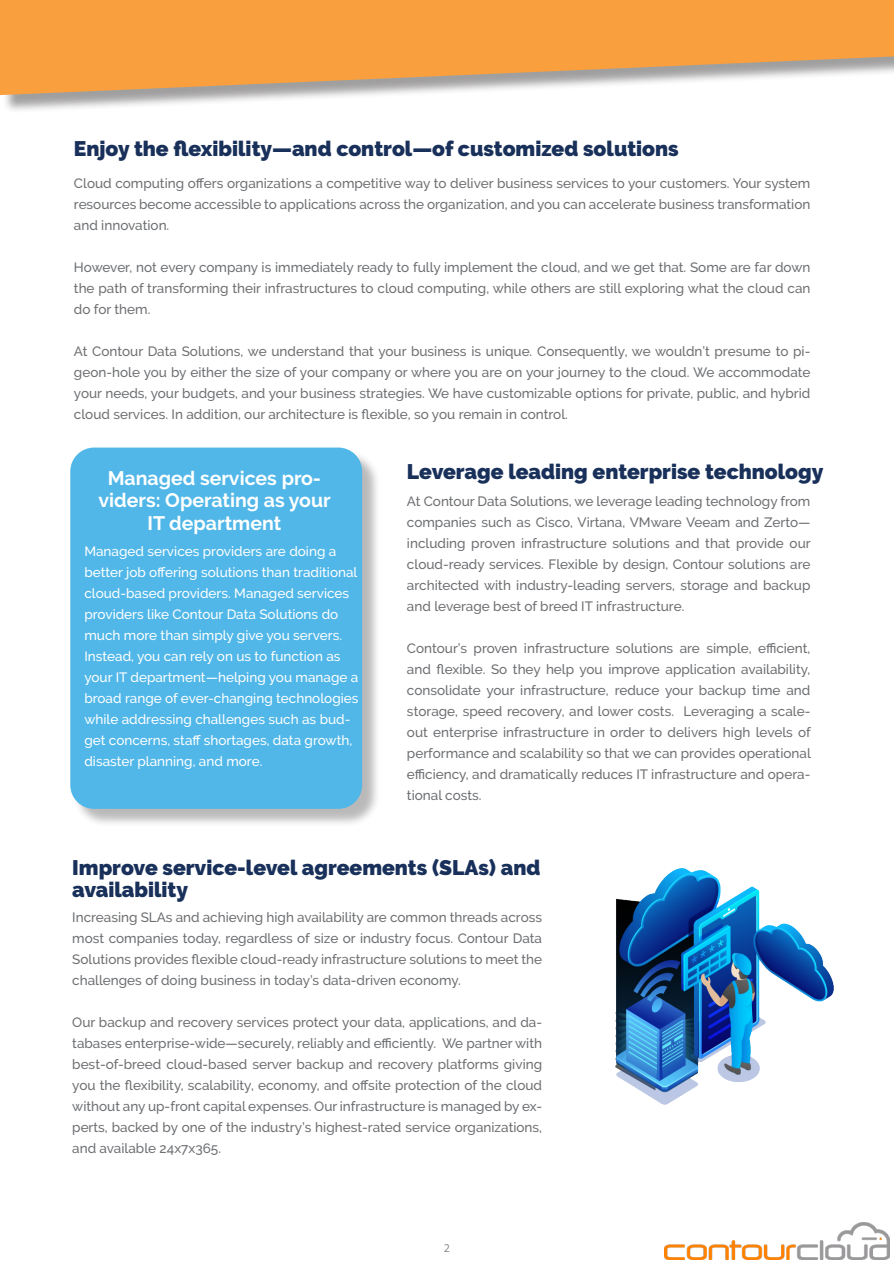
<style>
.page{position:relative;width:894px;height:1263px;background:#fff}
.page>*{position:absolute;margin:0;border:0;box-sizing:border-box;transform-origin:0 0}
.Paragraph_Style_2{font:900 21px/22.5px "Raleway";color:#18305a}
.Paragraph_Style_2-2{font:700 19.5px/22.5px "Raleway";color:#fff;text-align:center}
.Paragraph_Style_1{font:500 13.5px/21px "Raleway";color:#6d6f72;text-align:justify}
.Paragraph_Style_1-2{font:500 13.5px/21px "Raleway";color:#fff}
.t1{font:12px "Myriad Pro";color:#8d8f92}
</style>
<div class="page">
<div style="left:2px;top:2px;width:891px;height:111px;background:#231f20;opacity:.43"></div>
<svg style="left:0;top:0;width:893px;height:95px;fill:#f99f3e"></svg>
<div style="left:72px;top:450px;width:308px;height:377px;background:#231f20;opacity:.31"></div>
<div style="left:70px;top:447px;width:292px;height:362px;background:#50b7e8;border-radius:24px"></div>
<img style="left:615px;top:868px;width:218px;height:236px">
<img style="left:664px;top:1222px;width:224px;height:37px">
<p class="Paragraph_Style_2" style="left:74px;top:138px;width:606px">Enjoy the flexibility—and control—of customized solutions</p>
<p class="Paragraph_Style_1" style="left:74px;top:173px;width:737px">Cloud computing offers organizations a competitive way to deliver business services to your customers. Your system resources become accessible to applications across the organization, and you can accelerate business transformation and innovation.</p>
<p class="Paragraph_Style_1" style="left:74px;top:257px;width:737px">However, not every company is immediately ready to fully implement the cloud, and we get that. Some are far down the path of transforming their infrastructures to cloud computing, while others are still exploring what the cloud can do for them.</p>
<p class="Paragraph_Style_1" style="left:74px;top:341px;width:737px">At Contour Data Solutions, we understand that your business is unique. Consequently, we wouldn’t presume to pi&shy;geon-hole you by either the size of your company or where you are on your journey to the cloud. We accommodate your needs, your budgets, and your business strategies. We have customizable options for private, public, and hybrid cloud services. In addition, our architecture is flexible, so you remain in control.</p>
<p class="Paragraph_Style_2-2" style="left:98px;top:467px;width:233px">Managed services pro&shy;viders: Operating as your<br>IT department</p>
<p class="Paragraph_Style_1-2" style="left:84px;top:541px;width:275px">Managed services providers are doing a better job offering solutions than traditional cloud-based providers. Managed services providers like Contour Data Solutions do much more than simply give you servers.<br>Instead, you can rely on us to function as your IT department—helping you manage a broad range of ever-changing technologies while addressing challenges such as bud&shy;get concerns, staff shortages, data growth, disaster planning, and more.</p>
<p class="Paragraph_Style_2" style="left:407px;top:460px;width:418px">Leverage leading enterprise technology</p>
<p class="Paragraph_Style_1" style="left:407px;top:491px;width:405px">At Contour Data Solutions, we leverage leading technology from companies such as Cisco, Virtana, VMware Veeam and Zerto— including proven infrastructure solutions and that provide our cloud-ready services. Flexible by design, Contour solutions are architected with industry-leading servers, storage and backup and leverage best of breed IT infrastructure.</p>
<p class="Paragraph_Style_1" style="left:407px;top:638px;width:405px">Contour’s proven infrastructure solutions are simple, efficient, and flexible. So they help you improve application availability, consolidate your infrastructure, reduce your backup time and storage, speed recovery, and lower costs. Leveraging a scale&shy;out enterprise infrastructure in order to delivers high levels of performance and scalability so that we can provides operational efficiency, and dramatically reduces IT infrastructure and opera&shy;tional costs.</p>
<p class="Paragraph_Style_2" style="left:72px;top:856px;width:469px">Improve service-level agreements (SLAs) and availability</p>
<p class="Paragraph_Style_1" style="left:72px;top:906px;width:471px">Increasing SLAs and achieving high availability are common threads across most companies today, regardless of size or industry focus. Contour Data Solutions provides flexible cloud-ready infrastructure solutions to meet the challenges of doing business in today’s data-driven economy.</p>
<p class="Paragraph_Style_1" style="left:72px;top:1011px;width:471px">Our backup and recovery services protect your data, applications, and da&shy;tabases enterprise-wide—securely, reliably and efficiently. We partner with best-of-breed cloud-based server backup and recovery platforms giving you the flexibility, scalability, economy, and offsite protection of the cloud without any up-front capital expenses. Our infrastructure is managed by ex&shy;perts, backed by one of the industry’s highest-rated service organizations, and available 24x7x365.</p>
<p class="t1" style="left:444px;top:1240px;width:8px">2</p>
</div>
